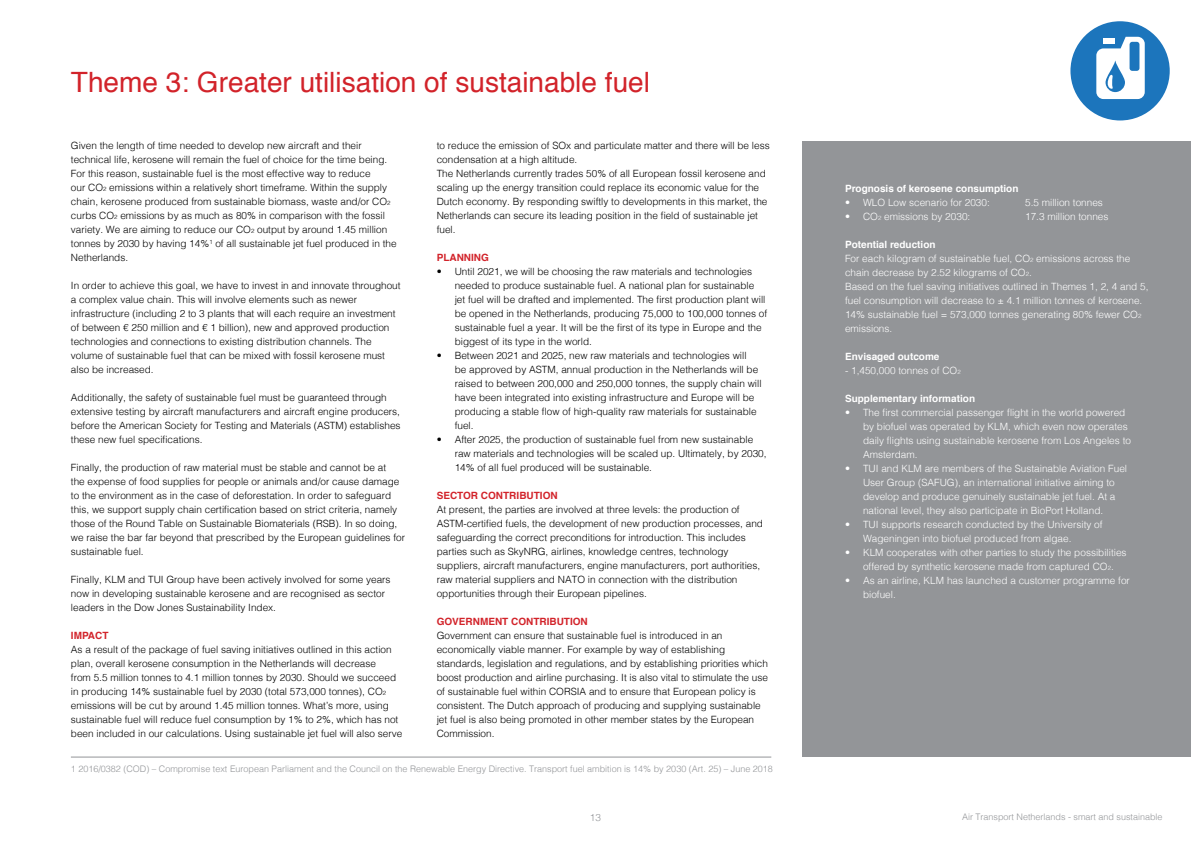
<style>
.page{position:relative;width:1191px;height:842px;background:#fff}
.page>*{position:absolute;margin:0;border:0;box-sizing:border-box;transform-origin:0 0}
.t1{font:28px "Helvetica";color:#d2232a}
.t2{font:300 10px/14px "Helvetica";color:#000}
.t3{font:300 10px/14px "Helvetica";color:#fff}
.t4{font:700 10px "Helvetica";color:#fff}
.t5{font:700 10px "Helvetica";color:#d2232a}
.t6{font:300 10px "Helvetica";color:#939598}
.t7{font:300 9px "Helvetica";color:#939598}
.s1{font-size:6px}
.s2{font-weight:700}
</style>
<div class="page">
<div style="left:1070px;top:21px;width:99px;height:99px;background:#1c75bc;border-radius:50%"></div>
<svg style="left:1096px;top:37px;width:48px;height:62px"></svg>
<div style="left:802px;top:142px;width:389px;height:615px;background:#939598"></div>
<hr style="left:71px;top:757px;width:700px;height:1px;background:#939598">
<h1 class="t1" style="left:71px;top:60px;width:580px">Theme 3: Greater utilisation of sustainable fuel</h1>
<p class="t2" style="left:71px;top:138px;width:327px">Given the length of time needed to develop new aircraft and their technical life, kerosene will remain the fuel of choice for the time being.<br>For this reason, sustainable fuel is the most effective way to reduce<br>our CO<span class="s1">2</span> emissions within a relatively short timeframe. Within the supply chain, kerosene produced from sustainable biomass, waste and/or CO<span class="s1">2 </span>curbs CO<span class="s1">2</span> emissions by as much as 80% in comparison with the fossil variety. We are aiming to reduce our CO<span class="s1">2</span> output by around 1.45 million tonnes by 2030 by having 14%<sup>1</sup> of all sustainable jet fuel produced in the Netherlands.</p>
<p class="t2" style="left:71px;top:278px;width:331px">In order to achieve this goal, we have to invest in and innovate throughout a complex value chain. This will involve elements such as newer infrastructure (including 2 to 3 plants that will each require an investment of between € 250 million and € 1 billion), new and approved production technologies and connections to existing distribution channels. The volume of sustainable fuel that can be mixed with fossil kerosene must also be increased.</p>
<p class="t2" style="left:71px;top:390px;width:331px">Additionally, the safety of sustainable fuel must be guaranteed through extensive testing by aircraft manufacturers and aircraft engine producers, before the American Society for Testing and Materials (ASTM) establishes these new fuel specifications.</p>
<p class="t2" style="left:71px;top:460px;width:335px">Finally, the production of raw material must be stable and cannot be at<br>the expense of food supplies for people or animals and/or cause damage to the environment as in the case of deforestation. In order to safeguard this, we support supply chain certification based on strict criteria, namely those of the Round Table on Sustainable Biomaterials (RSB). In so doing, we raise the bar far beyond that prescribed by the European guidelines for sustainable fuel.</p>
<p class="t2" style="left:71px;top:572px;width:321px">Finally, KLM and TUI Group have been actively involved for some years now in developing sustainable kerosene and are recognised as sector leaders in the Dow Jones Sustainability Index.</p>
<p class="t5" style="left:71px;top:627px;width:39px">IMPACT</p>
<p class="t2" style="left:71px;top:642px;width:333px">As a result of the package of fuel saving initiatives outlined in this action plan, overall kerosene consumption in the Netherlands will decrease<br>from 5.5 million tonnes to 4.1 million tonnes by 2030. Should we succeed in producing 14% sustainable fuel by 2030 (total 573,000 tonnes), CO<span class="s1">2 </span>emissions will be cut by around 1.45 million tonnes. What’s more, using sustainable fuel will reduce fuel consumption by 1% to 2%, which has not been included in our calculations. Using sustainable jet fuel will also serve</p>
<p class="t2" style="left:437px;top:138px;width:334px">to reduce the emission of SOx and particulate matter and there will be less condensation at a high altitude.<br>The Netherlands currently trades 50% of all European fossil kerosene and scaling up the energy transition could replace its economic value for the Dutch economy. By responding swiftly to developments in this market, the Netherlands can secure its leading position in the field of sustainable jet fuel.</p>
<p class="t5" style="left:437px;top:249px;width:54px">PLANNING</p>
<p class="t2" style="left:455px;top:264px;width:314px;text-indent:-18px">• Until 2021, we will be choosing the raw materials and technologies needed to produce sustainable fuel. A national plan for sustainable jet fuel will be drafted and implemented. The first production plant will be opened in the Netherlands, producing 75,000 to 100,000 tonnes of sustainable fuel a year. It will be the first of its type in Europe and the biggest of its type in the world.</p>
<p class="t2" style="left:455px;top:348px;width:308px;text-indent:-18px">• Between 2021 and 2025, new raw materials and technologies will<br>be approved by ASTM, annual production in the Netherlands will be raised to between 200,000 and 250,000 tonnes, the supply chain will have been integrated into existing infrastructure and Europe will be producing a stable flow of high-quality raw materials for sustainable fuel.</p>
<p class="t2" style="left:455px;top:432px;width:313px;text-indent:-18px">• After 2025, the production of sustainable fuel from new sustainable raw materials and technologies will be scaled up. Ultimately, by 2030,<br>14% of all fuel produced will be sustainable.</p>
<p class="t5" style="left:437px;top:487px;width:122px">SECTOR CONTRIBUTION</p>
<p class="t2" style="left:437px;top:502px;width:328px">At present, the parties are involved at three levels: the production of ASTM-certified fuels, the development of new production processes, and safeguarding the correct preconditions for introduction. This includes parties such as SkyNRG, airlines, knowledge centres, technology suppliers, aircraft manufacturers, engine manufacturers, port authorities, raw material suppliers and NATO in connection with the distribution opportunities through their European pipelines.</p>
<p class="t5" style="left:437px;top:613px;width:153px">GOVERNMENT CONTRIBUTION</p>
<p class="t2" style="left:437px;top:628px;width:333px">Government can ensure that sustainable fuel is introduced in an economically viable manner. For example by way of establishing standards, legislation and regulations, and by establishing priorities which boost production and airline purchasing. It is also vital to stimulate the use of sustainable fuel within CORSIA and to ensure that European policy is consistent. The Dutch approach of producing and supplying sustainable jet fuel is also being promoted in other member states by the European Commission.</p>
<p class="t4" style="left:845px;top:180px;width:175px">Prognosis of kerosene consumption</p>
<p class="t3" style="left:845px;top:194px;width:146px">• WLO Low scenario for 2030:</p>
<p class="t3" style="left:1025px;top:194px;width:79px">5.5 million tonnes</p>
<p class="t3" style="left:845px;top:208px;width:127px">• CO<span class="s1">2</span> emissions by 2030:</p>
<p class="t3" style="left:1025px;top:208px;width:85px">17.3 million tonnes</p>
<p class="t3" style="left:845px;top:236px;width:305px"><span class="s2">Potential reduction<br></span>For each kilogram of sustainable fuel, CO<span class="s1">2</span> emissions across the chain decrease by 2.52 kilograms of CO<span class="s1">2</span>.<br>Based on the fuel saving initiatives outlined in Themes 1, 2, 4 and 5, fuel consumption will decrease to ± 4.1 million tonnes of kerosene.<br>14% sustainable fuel = 573,000 tonnes generating 80% fewer CO<span class="s1">2 </span>emissions.</p>
<p class="t4" style="left:845px;top:348px;width:96px">Envisaged outcome</p>
<p class="t3" style="left:845px;top:362px;width:117px">- 1,450,000 tonnes of CO<span class="s1">2</span></p>
<p class="t4" style="left:845px;top:390px;width:132px">Supplementary information</p>
<p class="t3" style="left:863px;top:404px;width:269px;text-indent:-18px">• The first commercial passenger flight in the world powered by biofuel was operated by KLM, which even now operates daily flights using sustainable kerosene from Los Angeles to Amsterdam.</p>
<p class="t3" style="left:863px;top:460px;width:265px;text-indent:-18px">• TUI and KLM are members of the Sustainable Aviation Fuel User Group (SAFUG), an international initiative aiming to develop and produce genuinely sustainable jet fuel. At a national level, they also participate in BioPort Holland.</p>
<p class="t3" style="left:863px;top:516px;width:241px;text-indent:-18px">• TUI supports research conducted by the University of<br>Wageningen into biofuel produced from algae.</p>
<p class="t3" style="left:845px;top:544px;width:283px;text-align:center">• KLM cooperates with other parties to study the possibilities offered by synthetic kerosene made from captured CO<span class="s1">2</span>.</p>
<p class="t3" style="left:863px;top:572px;width:268px;text-indent:-18px">• As an airline, KLM has launched a customer programme for biofuel.</p>
<p class="t7" style="left:71px;top:761px;width:703px">1 2016/0382 (COD) – Compromise text European Parliament and the Council on the Renewable Energy Directive. Transport fuel ambition is 14% by 2030 (Art. 25) – June 2018</p>
<p class="t6" style="left:590px;top:809px;width:13px">13</p>
<p class="t7" style="left:962px;top:809px;width:202px">Air Transport Netherlands - smart and sustainable</p>
</div>
